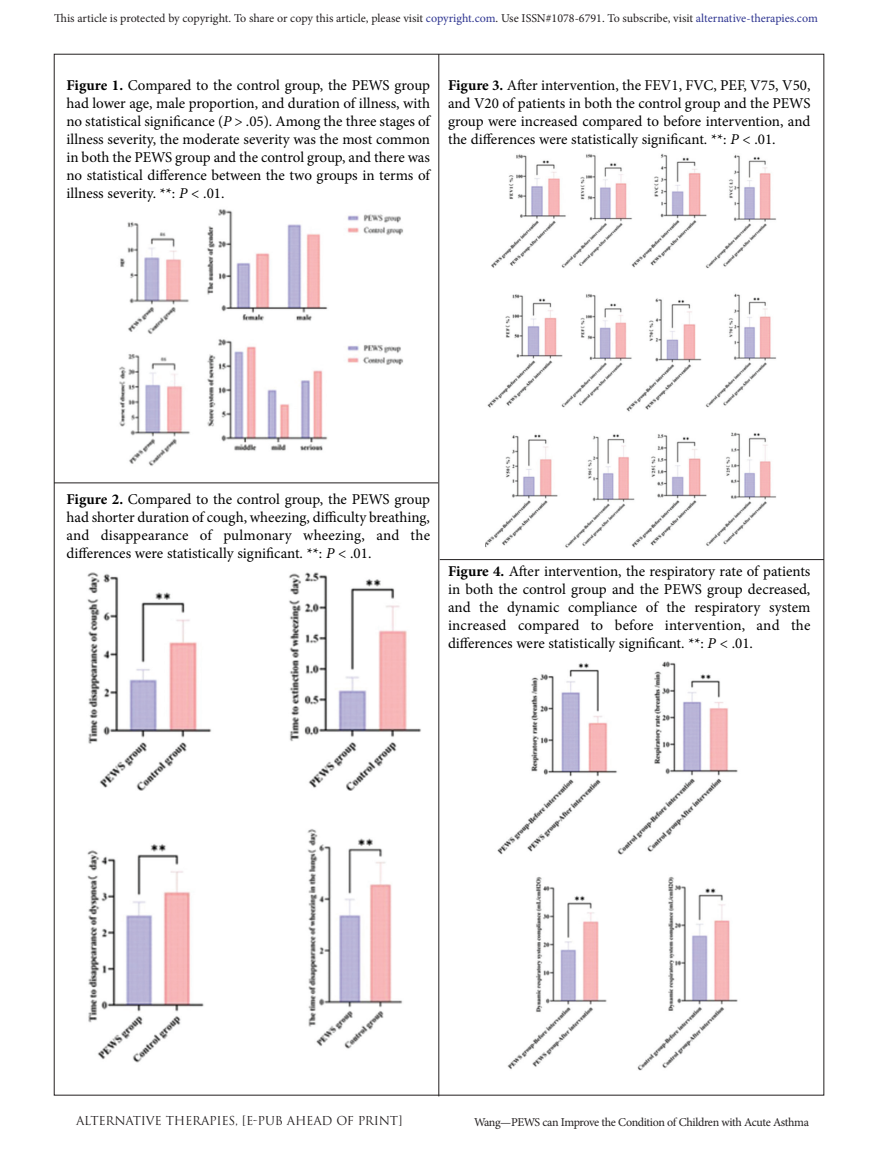
<style>
.page{position:relative;width:878px;height:1175px;background:#fff}
.page>*{position:absolute;margin:0;border:0;box-sizing:border-box;transform-origin:0 0}
.t1{font:15px/18px "Minion Pro";color:#000;text-align:justify}
.Article_Footer_Title{font:12px "Minion Pro";letter-spacing:-.005em;color:#231f20}
.Article_Footer_Title-2{font:12px "Minion Pro";letter-spacing:-.035em;color:#231f20}
.Issue___Volume{font:12px "Trajan Pro";letter-spacing:-.02em;color:#231f20}
.s1{color:#2d3490}
.s2{font-weight:700}
.s3{font-style:italic}
</style>
<div class="page">
<img style="left:119px;top:209px;width:285px;height:257px">
<img style="left:87px;top:572px;width:334px;height:491px">
<img style="left:485px;top:153px;width:292px;height:395px">
<img style="left:497px;top:661px;width:241px;height:410px">
<hr style="left:440px;top:559px;width:384px;height:1px;background:#231f20">
<hr style="left:438px;top:54px;width:1px;height:1042px;background:#231f20">
<hr style="left:54px;top:482px;width:384px;height:1px;background:#231f20">
<p class="Article_Footer_Title" style="left:54px;top:10px;width:765px">This article is protected by copyright. To share or copy this article, please visit <span class="s1">copyright.com</span>. Use ISSN#1078-6791. To subscribe, visit <span class="s1">alternative-therapies.com</span></p>
<p class="t1" style="left:66px;top:76px;width:365px"><span class="s2">Figure 1.</span> Compared to the control group, the PEWS group had lower age, male proportion, and duration of illness, with no statistical significance (<span class="s3">P</span> &gt; .05). Among the three stages of illness severity, the moderate severity was the most common in both the PEWS group and the control group, and there was no statistical difference between the two groups in terms of illness severity. **: <span class="s3">P</span> &lt; .01.</p>
<p class="t1" style="left:448px;top:76px;width:364px"><span class="s2">Figure 3.</span> After intervention, the FEV1, FVC, PEF, V75, V50, and V20 of patients in both the control group and the PEWS group were increased compared to before intervention, and the differences were statistically significant. **: <span class="s3">P</span> &lt; .01.</p>
<p class="t1" style="left:66px;top:490px;width:365px"><span class="s2">Figure 2.</span> Compared to the control group, the PEWS group had shorter duration of cough, wheezing, difficulty breathing, and disappearance of pulmonary wheezing, and the differences were statistically significant. **: <span class="s3">P</span> &lt; .01.</p>
<p class="t1" style="left:448px;top:562px;width:364px"><span class="s2">Figure 4.</span> After intervention, the respiratory rate of patients in both the control group and the PEWS group decreased, and the dynamic compliance of the respiratory system increased compared to before intervention, and the differences were statistically significant. **: <span class="s3">P</span> &lt; .01.</p>
<p class="Issue___Volume" style="left:76px;top:1113px;width:328px">ALTERNATIVE THERAPIES, [E-PUB AHEAD OF PRINT]</p>
<p class="Article_Footer_Title-2" style="left:474px;top:1114px;width:336px">Wang—PEWS can Improve the Condition of Children with Acute Asthma</p>
</div>
